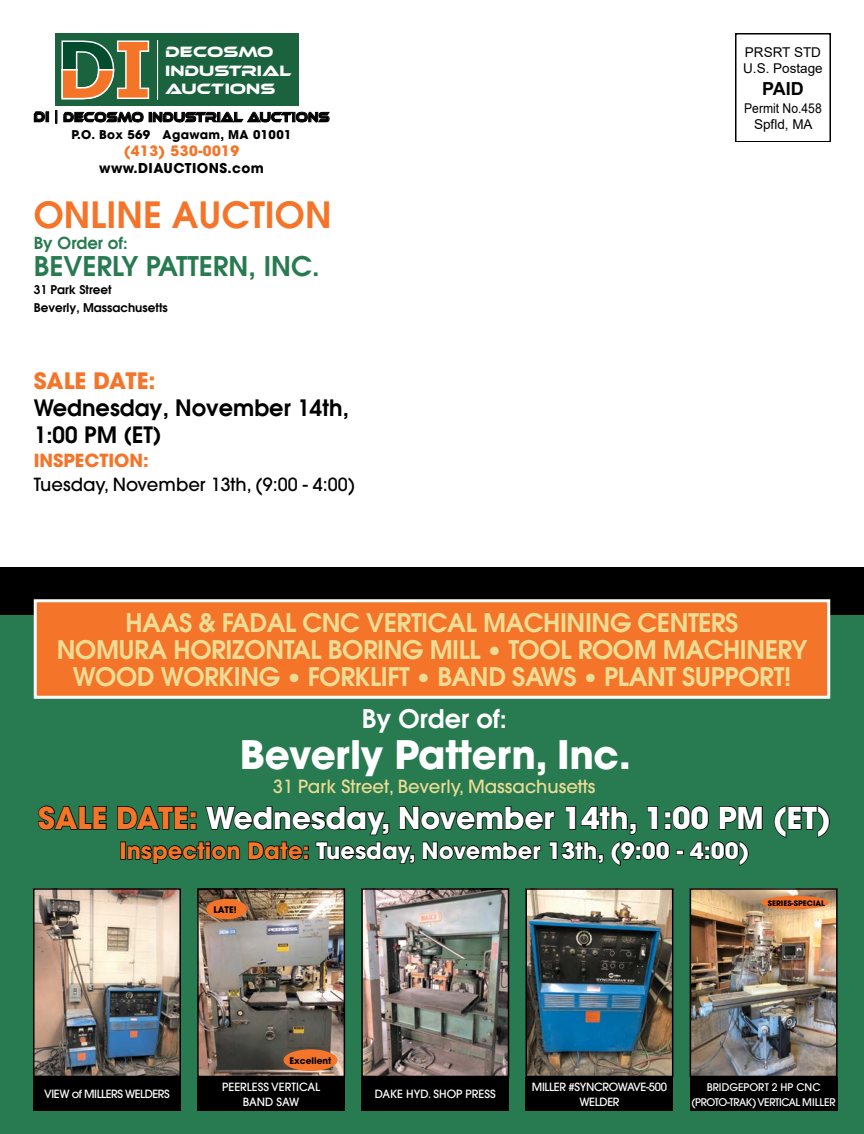
<style>
.page{position:relative;width:864px;height:1134px;background:#fff}
.page>*{position:absolute;margin:0;border:0;box-sizing:border-box;transform-origin:0 0}
.t1{font:700 39px "Avant Garde";letter-spacing:-.01em;color:#fff}
.t2{font:600 36px "Avant Garde";color:#f47529}
.t3{font:700 30px "Avant Garde";letter-spacing:-.01em;color:#fff}
.t4{font:600 27px "Avant Garde";color:#287b51}
.t5{font:600 25.5px/27px "Avant Garde";letter-spacing:-.02em;color:#ecdc94;text-align:center}
.t6{font:600 25.5px "Avant Garde";color:#fff}
.t7{font:700 22.5px "Avant Garde";color:#fff}
.t8{font:600 22.5px/27px "Avant Garde";color:#000}
.t9{font:700 22.5px "Avant Garde";color:#f47529}
.t10{font:500 18px "Avant Garde";color:#ecdc94}
.t11{font:500 18px "Avant Garde";color:#000}
.t12{font:700 18px "Avant Garde";color:#f47529}
.t13{font:700 18px "Arial";color:#000}
.t14{font:600 16.5px "Avant Garde";color:#287b51}
.t15{font:15.45px/18.5px "Ethnocentric Rg";color:#fff}
.t16{font:700 14.25px "Avant Garde";letter-spacing:.03em;color:#f47529}
.t17{font:14.1px "Ethnocentric Rg";letter-spacing:.02em;color:#000;scale:.8 1}
.t18{font:13.5px/16.2px "Arial";color:#000;text-align:center;scale:.9 1}
.t19{font:13.5px/16.2px "Arial";color:#000}
.t20{font:700 13.5px "Avant Garde";letter-spacing:.03em;color:#000}
.t21{font:600 12px/18px "Avant Garde";color:#000}
.t22{font:700 12px "Avant Garde";letter-spacing:.03em;color:#000}
.t23{font:500 11.25px/15px "Avant Garde";letter-spacing:-.03em;color:#fff;text-align:center}
.t24{font:500 11.25px/15px "Avant Garde";color:#fff;text-align:center}
.t25{font:500 10.5px/15px "Avant Garde";color:#fff;text-align:center}
.t26{font:700 9px "Avant Garde";color:#000}
.t27{font:700 7.5px "Avant Garde";color:#000}
.s1{font-size:15px}
.s2{color:#f47529}
</style>
<div class="page">
<div style="left:0;top:567px;width:864px;height:567px;background:#287b51"></div>
<img style="left:36px;top:891px;width:142px;height:183px">
<div style="left:33px;top:888px;width:148px;height:189px;border:2px solid #000"></div>
<img style="left:200px;top:891px;width:142px;height:183px">
<div style="left:197px;top:888px;width:148px;height:189px;border:2px solid #000"></div>
<img style="left:364px;top:891px;width:142px;height:183px">
<div style="left:361px;top:888px;width:148px;height:189px;border:2px solid #000"></div>
<img style="left:528px;top:891px;width:142px;height:183px">
<div style="left:525px;top:888px;width:148px;height:189px;border:2px solid #000"></div>
<img style="left:693px;top:891px;width:142px;height:183px">
<div style="left:690px;top:888px;width:148px;height:189px;border:2px solid #000"></div>
<div style="left:33px;top:1077px;width:148px;height:34px;background:#000"></div>
<div style="left:197px;top:1077px;width:148px;height:34px;background:#000"></div>
<div style="left:361px;top:1077px;width:148px;height:34px;background:#000"></div>
<div style="left:525px;top:1077px;width:148px;height:34px;background:#000"></div>
<div style="left:690px;top:1077px;width:148px;height:34px;background:#000"></div>
<div style="left:0;top:567px;width:864px;height:47px;background:#000"></div>
<div style="left:35px;top:601px;width:794px;height:96px;background:#f47529"></div>
<div style="left:34px;top:599px;width:796px;height:100px;border:3px solid #fff"></div>
<div style="left:55px;top:34px;width:244px;height:72px;background:#1b623e"></div>
<hr style="left:157px;top:40px;width:1px;height:60px;background:#fff">
<svg style="left:61px;top:40px;width:89px;height:60px"></svg>
<svg style="left:34px;top:111px;width:15px;height:11px"></svg>
<svg style="left:55px;top:110px;width:2px;height:14px"></svg>
<svg style="left:63px;top:112px;width:267px;height:11px"></svg>
<svg style="left:37px;top:805px;width:70px;height:26px"></svg>
<svg style="left:773px;top:805px;width:57px;height:33px"></svg>
<svg style="left:117px;top:805px;width:646px;height:61px"></svg>
<div style="left:206px;top:899px;width:41px;height:20px;background:#f47529;border-radius:50%"></div>
<div style="left:284px;top:1049px;width:54px;height:22px;background:#f47529;border-radius:50%"></div>
<div style="left:762px;top:896px;width:67px;height:13px;background:#f47529;border-radius:50%"></div>
<p class="t15" style="left:165px;top:43px;width:128px">DECOSMO<br>INDUSTRIAL<br>AUCTIONS</p>
<p class="t17" style="left:34px;top:108px;width:371px"><span class="s1">DI |</span> DECOSMO INDUSTRIAL AUCTIONS</p>
<p class="t22" style="left:72px;top:127px;width:222px">P.O. Box 569 Agawam, MA 01001</p>
<p class="t16" style="left:124px;top:142px;width:117px">(413) 530-0019</p>
<p class="t20" style="left:99px;top:159px;width:166px">www.DIAUCTIONS.com</p>
<h2 class="t2" style="left:34px;top:191px;width:300px">ONLINE AUCTION</h2>
<p class="t14" style="left:34px;top:232px;width:95px">By Order of:</p>
<p class="t4" style="left:34px;top:248px;width:288px">BEVERLY PATTERN, INC.</p>
<p class="t21" style="left:34px;top:280px;width:136px">31 Park Street<br>Beverly, Massachusetts</p>
<p class="t9" style="left:34px;top:366px;width:123px">SALE DATE:</p>
<p class="t8" style="left:34px;top:394px;width:317px">Wednesday, November 14th,<br>1:00 PM (ET)</p>
<p class="t12" style="left:34px;top:449px;width:117px">INSPECTION:</p>
<p class="t11" style="left:34px;top:474px;width:323px">Tuesday, November 13th, (9:00 - 4:00)</p>
<p class="t19" style="left:743px;top:44px;width:81px">PRSRT STD<br>U.S. Postage</p>
<p class="t13" style="left:762px;top:76px;width:43px">PAID</p>
<p class="t18" style="left:744px;top:100px;width:88px">Permit No.458<br>Spfld, MA</p>
<p class="t5" style="left:57px;top:609px;width:752px">HAAS &amp; FADAL CNC VERTICAL MACHINING CENTERS<br>NOMURA HORIZONTAL BORING MILL • TOOL ROOM MACHINERY<br>WOOD WORKING • FORKLIFT • BAND SAWS • PLANT SUPPORT!</p>
<p class="t6" style="left:362px;top:702px;width:147px">By Order of:</p>
<h1 class="t1" style="left:240px;top:729px;width:393px">Beverly Pattern, Inc.</h1>
<p class="t10" style="left:273px;top:775px;width:324px">31 Park Street, Beverly, Massachusetts</p>
<p class="t3" style="left:38px;top:798px;width:795px"><span class="s2">SALE DATE:</span> Wednesday, November 14th, 1:00 PM (ET)</p>
<p class="t7" style="left:119px;top:836px;width:631px"><span class="s2">Inspection Date:</span> Tuesday, November 13th, (9:00 - 4:00)</p>
<p class="t26" style="left:214px;top:903px;width:25px">LATE!</p>
<p class="t26" style="left:290px;top:1055px;width:43px">Excellent</p>
<p class="t27" style="left:768px;top:898px;width:58px">SERIES-SPECIAL</p>
<p class="t23" style="left:44px;top:1087px;width:127px">VIEW of MILLERS WELDERS</p>
<p class="t24" style="left:222px;top:1079px;width:99px">PEERLESS VERTICAL<br>BAND SAW</p>
<p class="t24" style="left:375px;top:1087px;width:122px">DAKE HYD. SHOP PRESS</p>
<p class="t23" style="left:532px;top:1079px;width:137px">MILLER #SYNCROWAVE-500<br>WELDER</p>
<p class="t25" style="left:691px;top:1079px;width:146px">BRIDGEPORT 2 HP CNC (PROTO-TRAK) VERTICAL MILLER</p>
</div>
